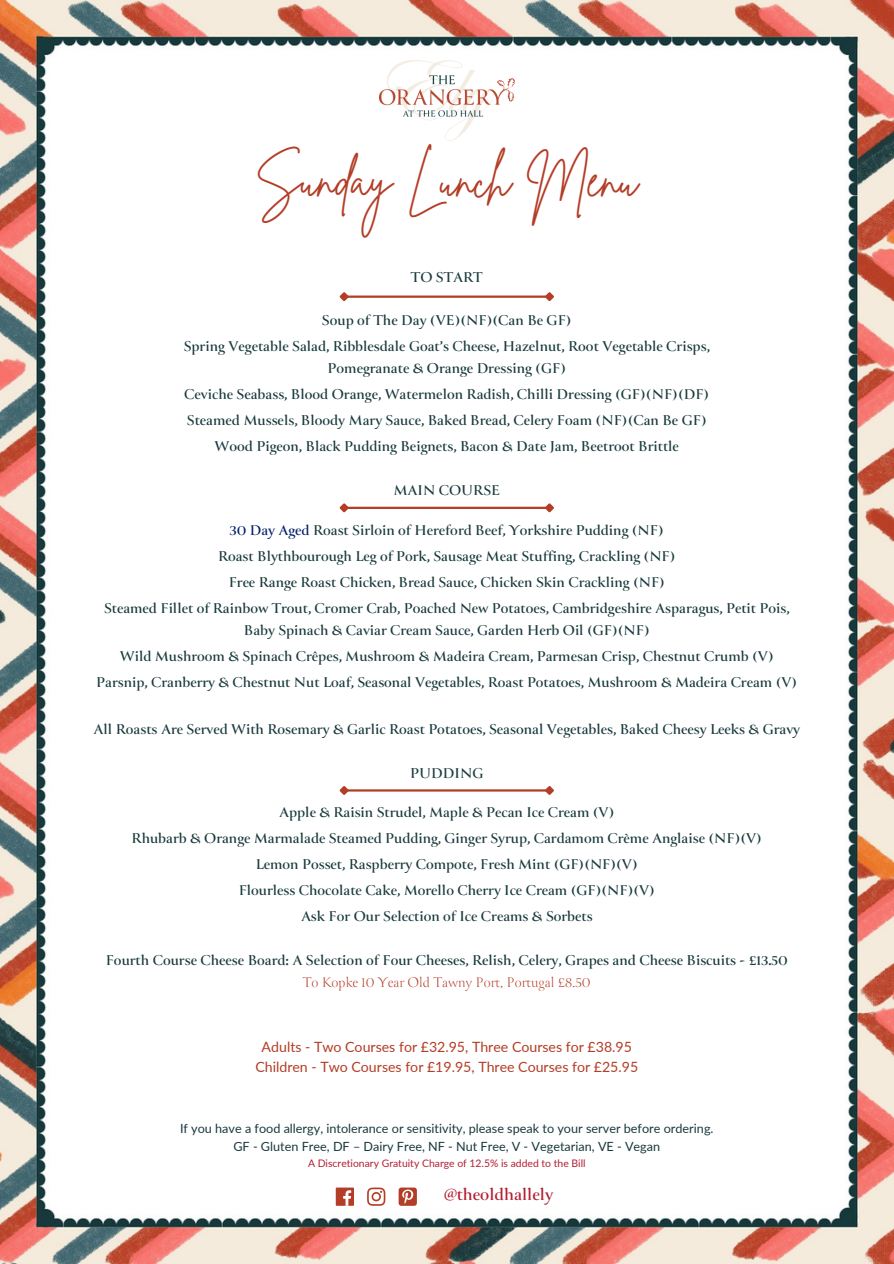
<style>
.page{position:relative;width:894px;height:1264px;background:#fff}
.page>*{position:absolute;margin:0;border:0;box-sizing:border-box;transform-origin:0 0}
.t1{font:49.05px "Brittany Signature";color:#b33d26}
.t2{font:700 18.45px "Canto Pen";color:#b31e31}
.t3{font:700 15.6px/21.8px "Canto Pen";color:#18393c;text-align:center}
.t4{font:14.1px/19.6px "Lato";color:#b33d26;text-align:center}
.t5{font:12.6px/17.5px "Lato";color:#18393c;text-align:center}
.t6{font:10.35px "Lato";color:#b31e31}
.s1{color:#012169}
.s2{font-weight:300;color:#b33d26}
</style>
<div class="page">
<img style="left:0;top:0;width:893px;height:1263px">
<hr style="left:347px;top:295px;width:199px;height:3px;background:#b33d26">
<svg style="left:337px;top:290px;width:13px;height:13px"></svg>
<svg style="left:542px;top:290px;width:14px;height:13px"></svg>
<hr style="left:347px;top:506px;width:199px;height:3px;background:#b33d26">
<svg style="left:337px;top:501px;width:13px;height:13px"></svg>
<svg style="left:542px;top:501px;width:14px;height:13px"></svg>
<hr style="left:347px;top:789px;width:199px;height:2px;background:#b33d26">
<svg style="left:337px;top:784px;width:13px;height:13px"></svg>
<svg style="left:542px;top:784px;width:14px;height:13px"></svg>
<img style="left:379px;top:61px;width:135px;height:80px">
<svg style="left:398px;top:1187px;width:18px;height:18px"></svg>
<svg style="left:367px;top:1187px;width:18px;height:18px"></svg>
<div style="left:335px;top:1187px;width:18px;height:18px;background:#b33d26"></div>
<svg style="left:343px;top:1190px;width:8px;height:15px"></svg>
<p class="t1" style="left:255px;top:147px;width:384px">Sunday Lunch Menu</p>
<h1 class="t3" style="left:411px;top:266px;width:73px">TO START</h1>
<h3 class="t3" style="left:322px;top:310px;width:251px">Soup of The Day (VE)(NF)(Can Be GF)</h3>
<h4 class="t3" style="left:184px;top:336px;width:527px">Spring Vegetable Salad, Ribblesdale Goat’s Cheese, Hazelnut, Root Vegetable Crisps,<br>Pomegranate &amp; Orange Dressing (GF)</h4>
<h4 class="t3" style="left:184px;top:384px;width:526px">Ceviche Seabass, Blood Orange, Watermelon Radish, Chilli Dressing (GF)(NF)(DF)</h4>
<h4 class="t3" style="left:187px;top:410px;width:521px">Steamed Mussels, Bloody Mary Sauce, Baked Bread, Celery Foam (NF)(Can Be GF)</h4>
<h4 class="t3" style="left:214px;top:436px;width:465px">Wood Pigeon, Black Pudding Beignets, Bacon &amp; Date Jam, Beetroot Brittle</h4>
<h4 class="t3" style="left:393px;top:479px;width:108px">MAIN COURSE</h4>
<h3 class="t3" style="left:230px;top:519px;width:435px"><span class="s1">30 Day Aged</span> Roast Sirloin of Hereford Beef, Yorkshire Pudding (NF)</h3>
<h4 class="t3" style="left:218px;top:545px;width:459px">Roast Blythbourough Leg of Pork, Sausage Meat Stuffing, Crackling (NF)</h4>
<h4 class="t3" style="left:228px;top:571px;width:437px">Free Range Roast Chicken, Bread Sauce, Chicken Skin Crackling (NF)</h4>
<h4 class="t3" style="left:104px;top:597px;width:687px">Steamed Fillet of Rainbow Trout, Cromer Crab, Poached New Potatoes, Cambridgeshire Asparagus, Petit Pois,<br>Baby Spinach &amp; Caviar Cream Sauce, Garden Herb Oil (GF)(NF)</h4>
<h4 class="t3" style="left:120px;top:645px;width:655px">Wild Mushroom &amp; Spinach Crêpes, Mushroom &amp; Madeira Cream, Parmesan Crisp, Chestnut Crumb (V)</h4>
<h4 class="t3" style="left:96px;top:671px;width:702px">Parsnip, Cranberry &amp; Chestnut Nut Loaf, Seasonal Vegetables, Roast Potatoes, Mushroom &amp; Madeira Cream (V)</h4>
<h4 class="t3" style="left:94px;top:719px;width:707px">All Roasts Are Served With Rosemary &amp; Garlic Roast Potatoes, Seasonal Vegetables, Baked Cheesy Leeks &amp; Gravy</h4>
<h4 class="t3" style="left:410px;top:762px;width:75px">PUDDING</h4>
<h3 class="t3" style="left:279px;top:801px;width:337px">Apple &amp; Raisin Strudel, Maple &amp; Pecan Ice Cream (V)</h3>
<h4 class="t3" style="left:132px;top:827px;width:631px">Rhubarb &amp; Orange Marmalade Steamed Pudding, Ginger Syrup, Cardamom Crème Anglaise (NF)(V)</h4>
<h4 class="t3" style="left:256px;top:853px;width:383px">Lemon Posset, Raspberry Compote, Fresh Mint (GF)(NF)(V)</h4>
<h4 class="t3" style="left:238px;top:879px;width:417px">Flourless Chocolate Cake, Morello Cherry Ice Cream (GF)(NF)(V)</h4>
<h4 class="t3" style="left:301px;top:905px;width:293px">Ask For Our Selection of Ice Creams &amp; Sorbets</h4>
<h4 class="t3" style="left:106px;top:949px;width:683px">Fourth Course Cheese Board: A Selection of Four Cheeses, Relish, Celery, Grapes and Cheese Biscuits - £13.50<br><span class="s2">To Kopke 10 Year Old Tawny Port, Portugal £8.50</span></h4>
<h5 class="t4" style="left:255px;top:1036px;width:384px">Adults - Two Courses for £32.95, Three Courses for £38.95<br>Children - Two Courses for £19.95, Three Courses for £25.95</h5>
<h5 class="t5" style="left:180px;top:1119px;width:535px">If you have a food allergy, intolerance or sensitivity, please speak to your server before ordering.<br>GF - Gluten Free, DF – Dairy Free, NF - Nut Free, V - Vegetarian, VE - Vegan</h5>
<p class="t6" style="left:308px;top:1156px;width:279px">A Discretionary Gratuity Charge of 12.5% is added to the Bill</p>
<h2 class="t2" style="left:444px;top:1185px;width:110px">@theoldhallely</h2>
</div>
